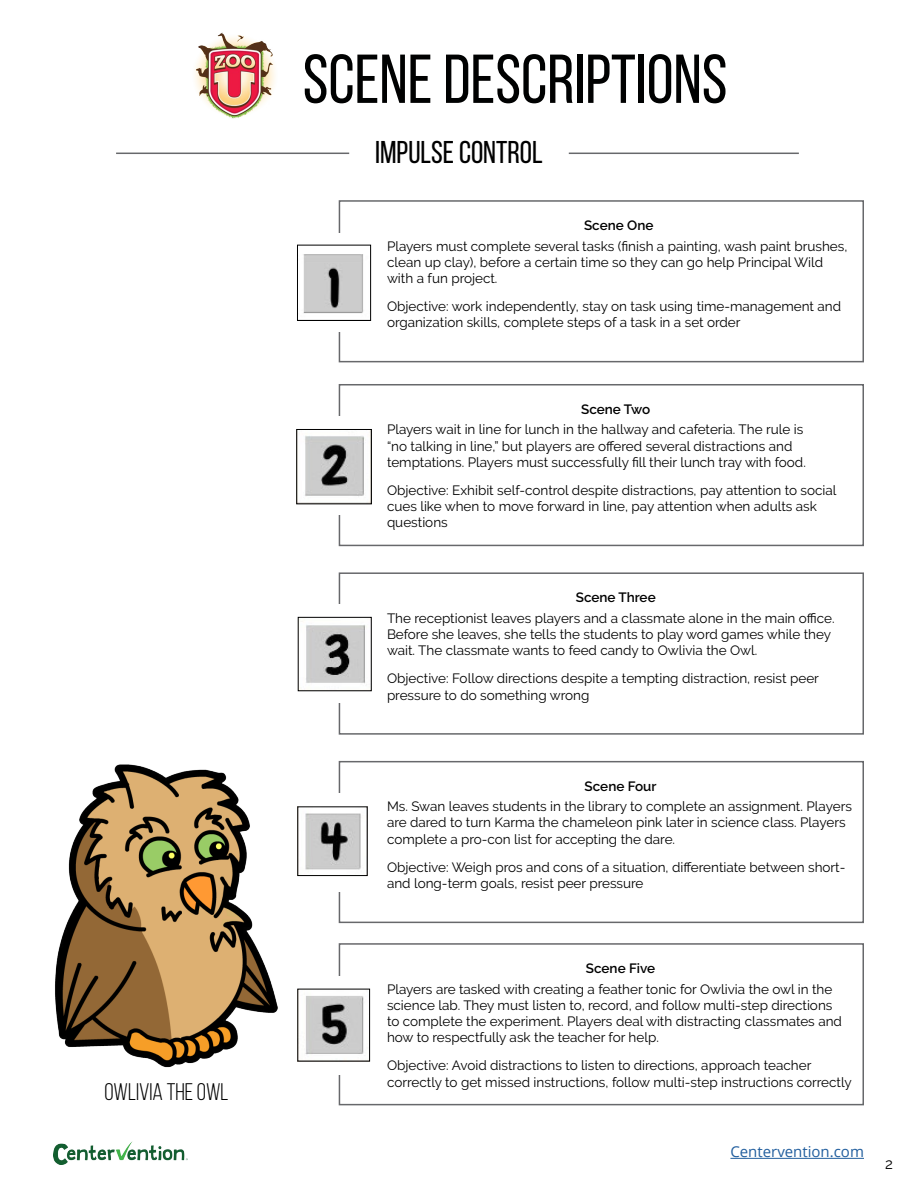
<style>
.page{position:relative;width:918px;height:1188px;background:#fff}
.page>*{position:absolute;margin:0;border:0;box-sizing:border-box;transform-origin:0 0}
.t1{font:69px "Bebas Neue";color:#000101}
.t2{font:31.5px "Bebas Neue";color:#000}
.t3{font:24px "Bebas Neue";color:#000}
.t4{font:15px "Open Sans";color:#215e9e}
.t5{font:15px "Raleway";color:#000}
.t6{font:13.5px/16.2px "Raleway";color:#000}
.t7{font:600 13.5px "Raleway";color:#000}
</style>
<div class="page">
<img style="left:195px;top:32px;width:80px;height:87px">
<img style="left:54px;top:1142px;width:133px;height:23px">
<hr style="left:730px;top:1158px;width:134px;height:1px;background:#215e9e">
<img style="left:55px;top:764px;width:223px;height:304px">
<hr style="left:116px;top:153px;width:233px;height:1px;background:#67686b">
<hr style="left:569px;top:153px;width:230px;height:1px;background:#67686b">
<div style="left:339px;top:200px;width:525px;height:162px;border:2px solid #67686b"></div>
<div style="left:339px;top:384px;width:525px;height:162px;border:2px solid #67686b"></div>
<div style="left:339px;top:572px;width:525px;height:163px;border:2px solid #67686b"></div>
<div style="left:339px;top:761px;width:525px;height:162px;border:2px solid #67686b"></div>
<div style="left:339px;top:943px;width:525px;height:162px;border:2px solid #67686b"></div>
<div style="left:321px;top:233px;width:37px;height:98px;background:#fff"></div>
<div style="left:321px;top:417px;width:37px;height:98px;background:#fff"></div>
<div style="left:322px;top:604px;width:38px;height:98px;background:#fff"></div>
<div style="left:322px;top:794px;width:38px;height:98px;background:#fff"></div>
<div style="left:322px;top:976px;width:38px;height:98px;background:#fff"></div>
<img style="left:305px;top:436px;width:65px;height:66px">
<div style="left:296px;top:429px;width:76px;height:75px;border:1px solid #000"></div>
<img style="left:302px;top:621px;width:64px;height:63px">
<div style="left:298px;top:617px;width:74px;height:74px;border:1px solid #000"></div>
<img style="left:305px;top:813px;width:56px;height:57px">
<div style="left:297px;top:806px;width:71px;height:70px;border:1px solid #000"></div>
<img style="left:305px;top:996px;width:59px;height:59px">
<div style="left:297px;top:989px;width:73px;height:72px;border:1px solid #000"></div>
<img style="left:303px;top:254px;width:61px;height:60px">
<div style="left:297px;top:245px;width:74px;height:76px;border:1px solid #000"></div>
<h3 class="t3" style="left:104px;top:1079px;width:126px">OWLIVIA THE OWL</h3>
<h1 class="t1" style="left:303px;top:42px;width:426px">SCENE DESCRIPTIONS</h1>
<h2 class="t2" style="left:375px;top:135px;width:169px">IMPULSE CONTROL</h2>
<p class="t7" style="left:584px;top:217px;width:71px">Scene One</p>
<p class="t6" style="left:387px;top:238px;width:462px">Players must complete several tasks (finish a painting, wash paint brushes, clean up clay), before a certain time so they can go help Principal Wild with a fun project.</p>
<p class="t6" style="left:387px;top:298px;width:456px">Objective: work independently, stay on task using time-management and organization skills, complete steps of a task in a set order</p>
<p class="t7" style="left:581px;top:401px;width:71px">Scene Two</p>
<p class="t6" style="left:387px;top:421px;width:420px">Players wait in line for lunch in the hallway and cafeteria. The rule is “no talking in line,” but players are offered several distractions and temptations. Players must successfully fill their lunch tray with food.</p>
<p class="t6" style="left:387px;top:482px;width:451px">Objective: Exhibit self-control despite distractions, pay attention to social cues like when to move forward in line, pay attention when adults ask questions</p>
<p class="t7" style="left:576px;top:590px;width:81px">Scene Three</p>
<p class="t6" style="left:387px;top:610px;width:449px">The receptionist leaves players and a classmate alone in the main office.<br>Before she leaves, she tells the students to play word games while they wait. The classmate wants to feed candy to Owlivia the Owl.</p>
<p class="t6" style="left:387px;top:671px;width:434px">Objective: Follow directions despite a tempting distraction, resist peer pressure to do something wrong</p>
<p class="t7" style="left:585px;top:778px;width:73px">Scene Four</p>
<p class="t6" style="left:387px;top:798px;width:467px">Ms. Swan leaves students in the library to complete an assignment. Players are dared to turn Karma the chameleon pink later in science class. Players complete a pro-con list for accepting the dare.</p>
<p class="t6" style="left:387px;top:859px;width:460px">Objective: Weigh pros and cons of a situation, differentiate between short&shy;and long-term goals, resist peer pressure</p>
<p class="t7" style="left:586px;top:960px;width:71px">Scene Five</p>
<p class="t6" style="left:387px;top:981px;width:456px">Players are tasked with creating a feather tonic for Owlivia the owl in the science lab. They must listen to, record, and follow multi-step directions to complete the experiment. Players deal with distracting classmates and how to respectfully ask the teacher for help.</p>
<p class="t6" style="left:387px;top:1057px;width:466px">Objective: Avoid distractions to listen to directions, approach teacher correctly to get missed instructions, follow multi-step instructions correctly</p>
<p class="t4" style="left:730px;top:1142px;width:135px">Centervention.com</p>
<p class="t5" style="left:885px;top:1155px;width:9px">2</p>
</div>
